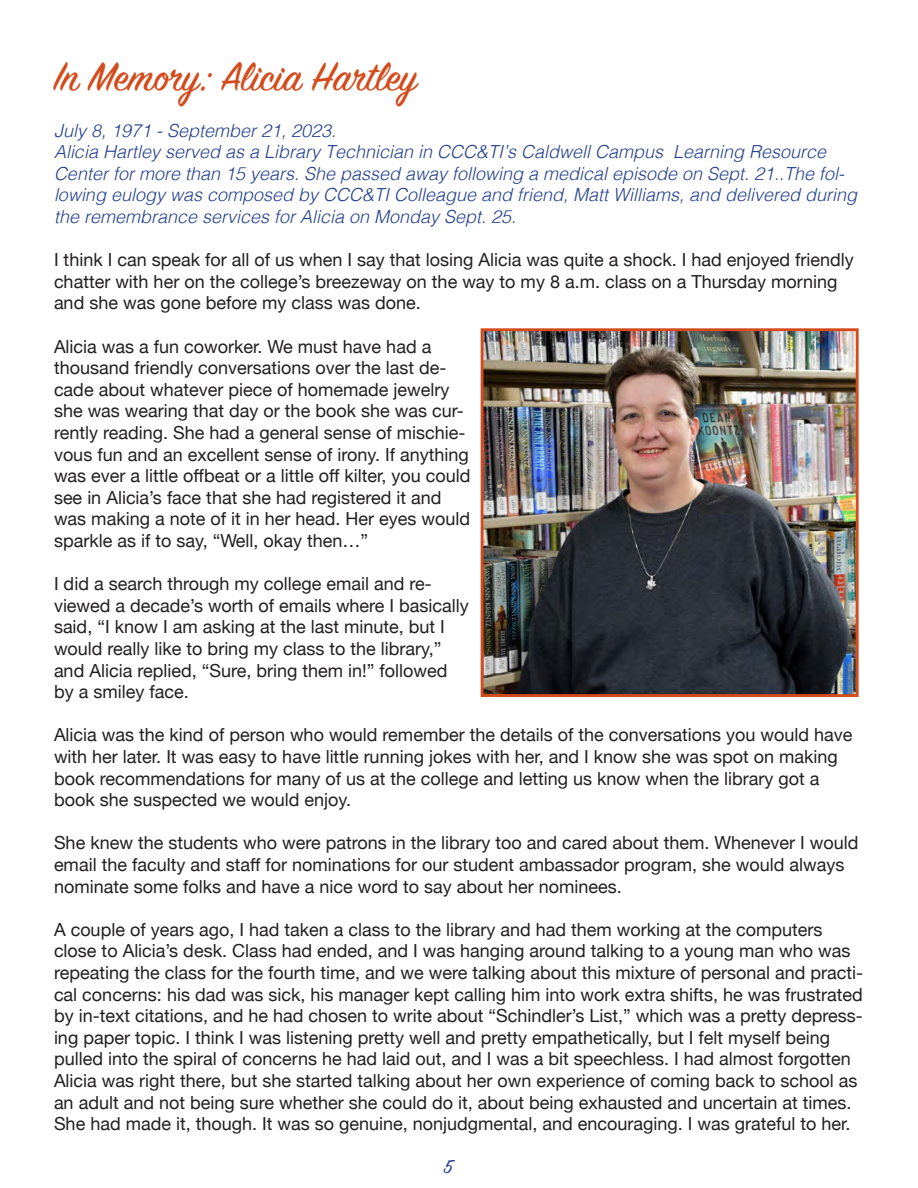
<style>
.page{position:relative;width:918px;height:1188px;background:#fff}
.page>*{position:absolute;margin:0;border:0;box-sizing:border-box;transform-origin:0 0}
.t1{font:45px "Sign Painter House Script";color:#d44b1c}
.t2{font:21px "Sign Painter House Script";color:#22408b}
.t3{font:18px/21.6px "Helvetica Neue";color:#231f20}
.t4{font:italic 300 18px/21.6px "Helvetica";color:#24418f}
</style>
<div class="page">
<img style="left:485px;top:332px;width:370px;height:361px">
<div style="left:481px;top:328px;width:378px;height:369px;border:3px solid #d44b1c"></div>
<p class="t1" style="left:54px;top:49px;width:365px">In Memory: Alicia Hartley</p>
<p class="t4" style="left:54px;top:118px;width:284px">July 8, 1971 - September 21, 2023.</p>
<p class="t4" style="left:54px;top:140px;width:805px">Alicia Hartley served as a Library Technician in CCC&amp;TI’s Caldwell Campus Learning Resource Center for more than 15 years. She passed away following a medical episode on Sept. 21..The fol&shy;lowing eulogy was composed by CCC&amp;TI Colleague and friend, Matt Williams, and delivered during the remembrance services for Alicia on Monday Sept. 25.</p>
<p class="t3" style="left:54px;top:250px;width:801px">I think I can speak for all of us when I say that losing Alicia was quite a shock. I had enjoyed friendly chatter with her on the college’s breezeway on the way to my 8 a.m. class on a Thursday morning and she was gone before my class was done.</p>
<p class="t3" style="left:54px;top:336px;width:418px">Alicia was a fun coworker. We must have had a thousand friendly conversations over the last de&shy;cade about whatever piece of homemade jewelry she was wearing that day or the book she was cur&shy;rently reading. She had a general sense of mischie&shy;vous fun and an excellent sense of irony. If anything was ever a little offbeat or a little off kilter, you could see in Alicia’s face that she had registered it and was making a note of it in her head. Her eyes would sparkle as if to say, “Well, okay then…”</p>
<p class="t3" style="left:54px;top:574px;width:416px">I did a search through my college email and re&shy;viewed a decade’s worth of emails where I basically said, “I know I am asking at the last minute, but I would really like to bring my class to the library,” and Alicia replied, “Sure, bring them in!” followed by a smiley face.</p>
<p class="t3" style="left:54px;top:725px;width:800px">Alicia was the kind of person who would remember the details of the conversations you would have with her later. It was easy to have little running jokes with her, and I know she was spot on making book recommendations for many of us at the college and letting us know when the library got a book she suspected we would enjoy.</p>
<p class="t3" style="left:54px;top:833px;width:806px">She knew the students who were patrons in the library too and cared about them. Whenever I would email the faculty and staff for nominations for our student ambassador program, she would always nominate some folks and have a nice word to say about her nominees.</p>
<p class="t3" style="left:54px;top:920px;width:811px">A couple of years ago, I had taken a class to the library and had them working at the computers close to Alicia’s desk. Class had ended, and I was hanging around talking to a young man who was repeating the class for the fourth time, and we were talking about this mixture of personal and practi&shy;cal concerns: his dad was sick, his manager kept calling him into work extra shifts, he was frustrated by in-text citations, and he had chosen to write about “Schindler’s List,” which was a pretty depress&shy;ing paper topic. I think I was listening pretty well and pretty empathetically, but I felt myself being pulled into the spiral of concerns he had laid out, and I was a bit speechless. I had almost forgotten Alicia was right there, but she started talking about her own experience of coming back to school as an adult and not being sure whether she could do it, about being exhausted and uncertain at times.<br>She had made it, though. It was so genuine, nonjudgmental, and encouraging. I was grateful to her.</p>
<p class="t2" style="left:444px;top:1154px;width:10px">5</p>
</div>
